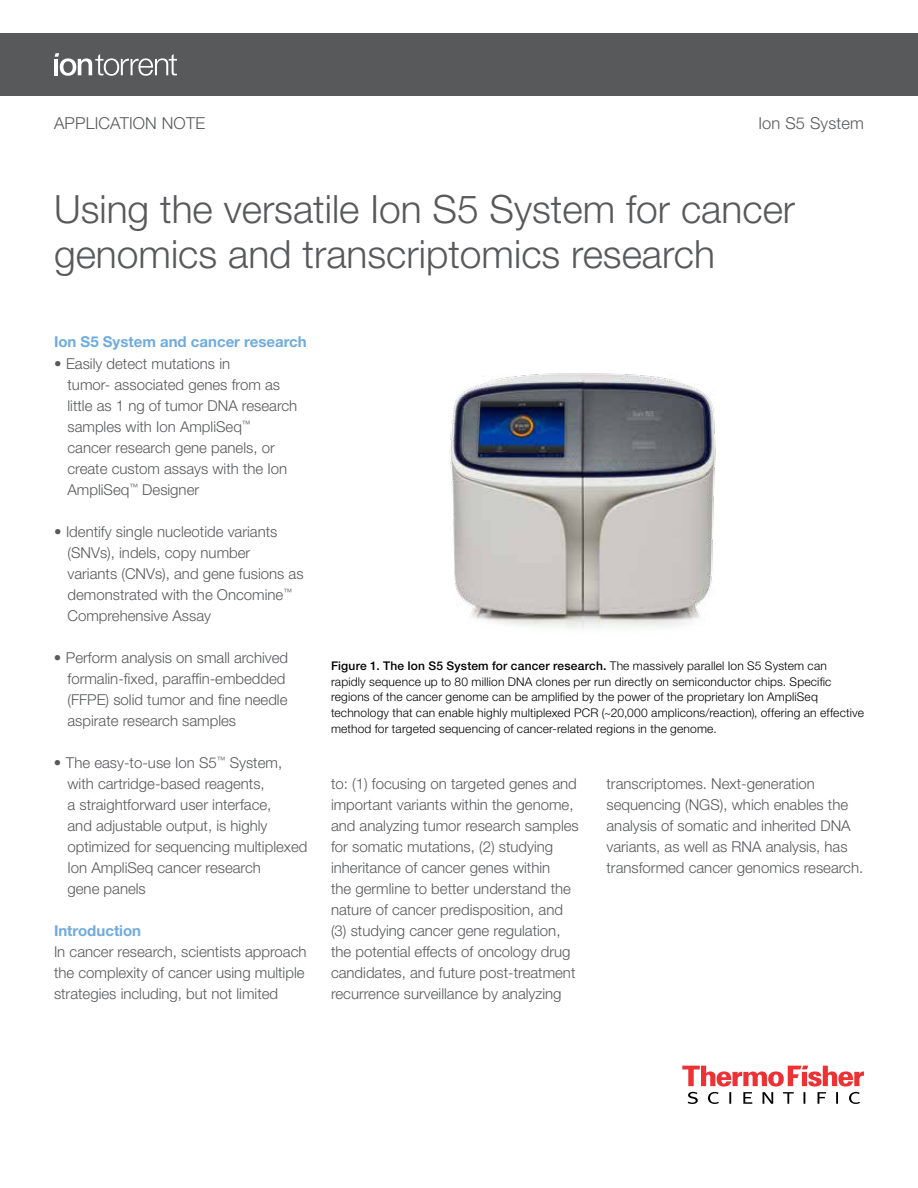
<style>
.page{position:relative;width:918px;height:1188px;background:#fff}
.page>*{position:absolute;margin:0;border:0;box-sizing:border-box;transform-origin:0 0}
.t1{font:300 39px/45px "Helvetica Neue LT Std";color:#58595b}
.t2{font:300 16.5px "Helvetica Neue LT Std";letter-spacing:.01em;color:#58595b}
.t3{font:300 15px/21px "Helvetica Neue LT Std";color:#58595b}
.t4{font:700 15px "Helvetica Neue LT Std";color:#70abdd}
.t5{font:300 12px/15.8px "Helvetica Neue LT Std";letter-spacing:.015em;color:#000}
.s1{font-weight:500}
</style>
<div class="page">
<svg style="left:682px;top:1066px;width:182px;height:38px"></svg>
<img style="left:449px;top:373px;width:267px;height:255px">
<div style="left:0;top:33px;width:918px;height:63px;background:#58595b"></div>
<svg style="left:55px;top:53px;width:122px;height:23px"></svg>
<p class="t2" style="left:54px;top:113px;width:153px">APPLICATION NOTE</p>
<p class="t2" style="left:758px;top:113px;width:107px">Ion S5 System</p>
<h1 class="t1" style="left:54px;top:186px;width:743px">Using the versatile Ion S5 System for cancer genomics and transcriptomics research</h1>
<p class="t4" style="left:54px;top:333px;width:254px">Ion S5 System and cancer research</p>
<p class="t3" style="left:68px;top:353px;width:231px;text-indent:-13px">• Easily detect mutations in<br>tumor- associated genes from as little as 1 ng of tumor DNA research samples with Ion AmpliSeq<sup>™ </sup>cancer research gene panels, or create custom assays with the Ion<br>AmpliSeq<sup>™</sup> Designer</p>
<p class="t3" style="left:67px;top:521px;width:238px;text-indent:-13px">• Identify single nucleotide variants (SNVs), indels, copy number variants (CNVs), and gene fusions as demonstrated with the Oncomine<sup>™<br></sup>Comprehensive Assay</p>
<p class="t3" style="left:67px;top:647px;width:222px;text-indent:-14px">• Perform analysis on small archived formalin-fixed, paraffin-embedded (FFPE) solid tumor and fine needle aspirate research samples</p>
<p class="t3" style="left:68px;top:752px;width:242px;text-indent:-14px">• The easy-to-use Ion S5<sup>™</sup> System, with cartridge-based reagents,<br>a straightforward user interface,<br>and adjustable output, is highly optimized for sequencing multiplexed<br>Ion AmpliSeq cancer research<br>gene panels</p>
<p class="t4" style="left:54px;top:921px;width:89px">Introduction</p>
<p class="t3" style="left:54px;top:941px;width:254px">In cancer research, scientists approach the complexity of cancer using multiple strategies including, but not limited</p>
<p class="t5" style="left:331px;top:657px;width:534px"><span class="s1">Figure 1. The Ion S5 System for cancer research.</span> The massively parallel Ion S5 System can rapidly sequence up to 80 million DNA clones per run directly on semiconductor chips. Specific regions of the cancer genome can be amplified by the power of the proprietary Ion AmpliSeq technology that can enable highly multiplexed PCR (~20,000 amplicons/reaction), offering an effective method for targeted sequencing of cancer-related regions in the genome.</p>
<p class="t3" style="left:331px;top:773px;width:249px">to: (1) focusing on targeted genes and important variants within the genome, and analyzing tumor research samples for somatic mutations, (2) studying inheritance of cancer genes within<br>the germline to better understand the nature of cancer predisposition, and (3) studying cancer gene regulation, the potential effects of oncology drug candidates, and future post-treatment recurrence surveillance by analyzing</p>
<p class="t3" style="left:607px;top:773px;width:258px">transcriptomes. Next-generation sequencing (NGS), which enables the analysis of somatic and inherited DNA variants, as well as RNA analysis, has transformed cancer genomics research.</p>
</div>
